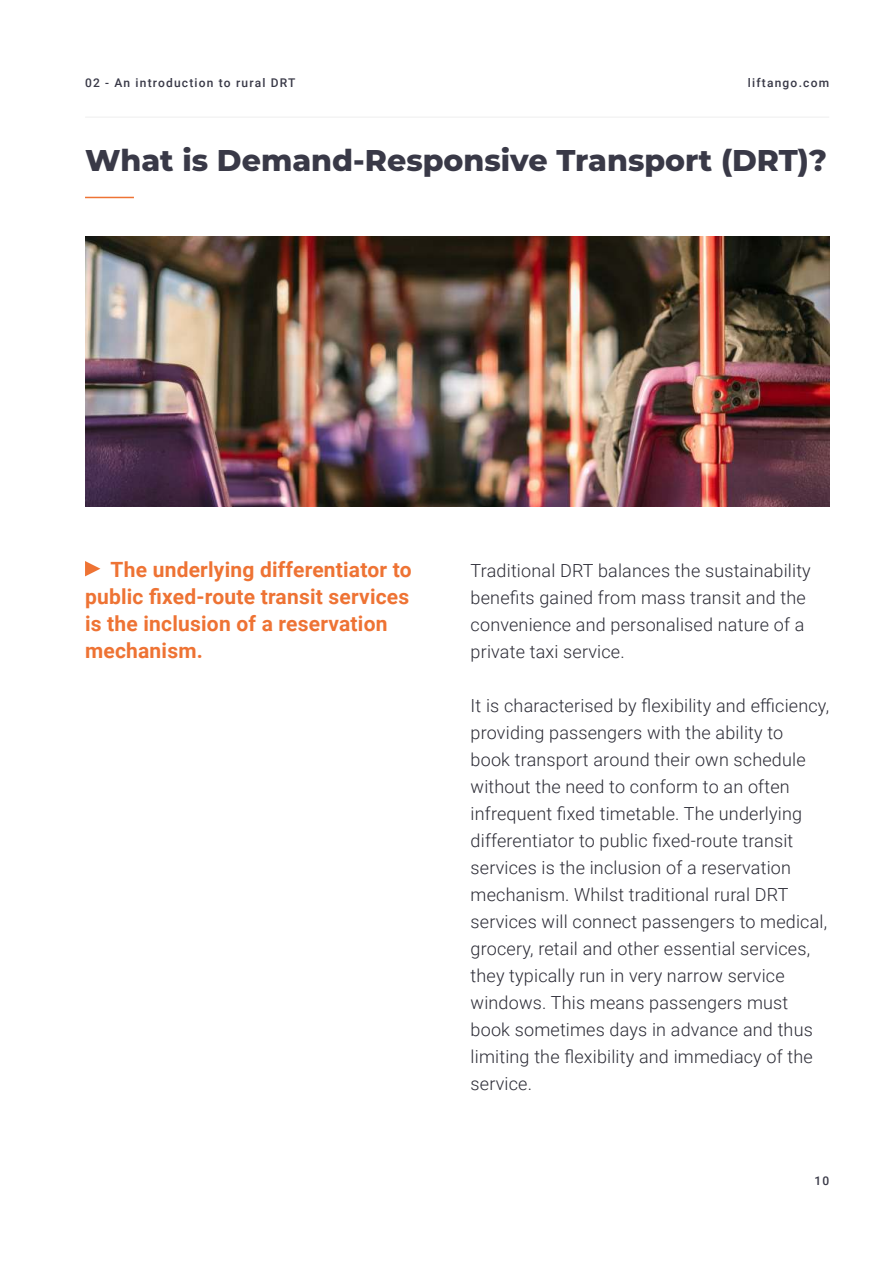
<style>
.page{position:relative;width:893px;height:1263px;background:#fff}
.page>*{position:absolute;margin:0;border:0;box-sizing:border-box;transform-origin:0 0}
.t1{font:800 30px "Montserrat";color:#393947}
.t2{font:700 21px/27px "Roboto";letter-spacing:.01em;color:#ee7334}
.t3{font:300 18px/27px "Roboto";letter-spacing:.01em;color:#2c2c36}
.t4{font:500 12px "Roboto";letter-spacing:.1em;color:#393947}
</style>
<div class="page">
<hr style="left:85px;top:116px;width:744px;height:2px;background:#f4f4f4">
<img style="left:85px;top:236px;width:744px;height:270px">
<svg style="left:85px;top:561px;width:15px;height:15px"></svg>
<hr style="left:85px;top:197px;width:49px;height:1px;background:#ee7334">
<p class="t4" style="left:85px;top:78px;width:212px">02 - An introduction to rural DRT</p>
<p class="t4" style="left:748px;top:78px;width:83px">liftango.com</p>
<h1 class="t1" style="left:85px;top:146px;width:743px">What is Demand-Responsive Transport (DRT)?</h1>
<p class="t2" style="left:85px;top:555px;width:328px;text-indent:26px">The underlying differentiator to public fixed-route transit services is the inclusion of a reservation mechanism.</p>
<p class="t3" style="left:471px;top:558px;width:342px">Traditional DRT balances the sustainability benefits gained from mass transit and the convenience and personalised nature of a private taxi service.</p>
<p class="t3" style="left:471px;top:691px;width:360px">It is characterised by flexibility and efficiency, providing passengers with the ability to<br>book transport around their own schedule without the need to conform to an often infrequent fixed timetable. The underlying differentiator to public fixed-route transit services is the inclusion of a reservation mechanism. Whilst traditional rural DRT services will connect passengers to medical, grocery, retail and other essential services, they typically run in very narrow service windows. This means passengers must book sometimes days in advance and thus limiting the flexibility and immediacy of the service.</p>
<p class="t4" style="left:814px;top:1175px;width:16px">10</p>
</div>
